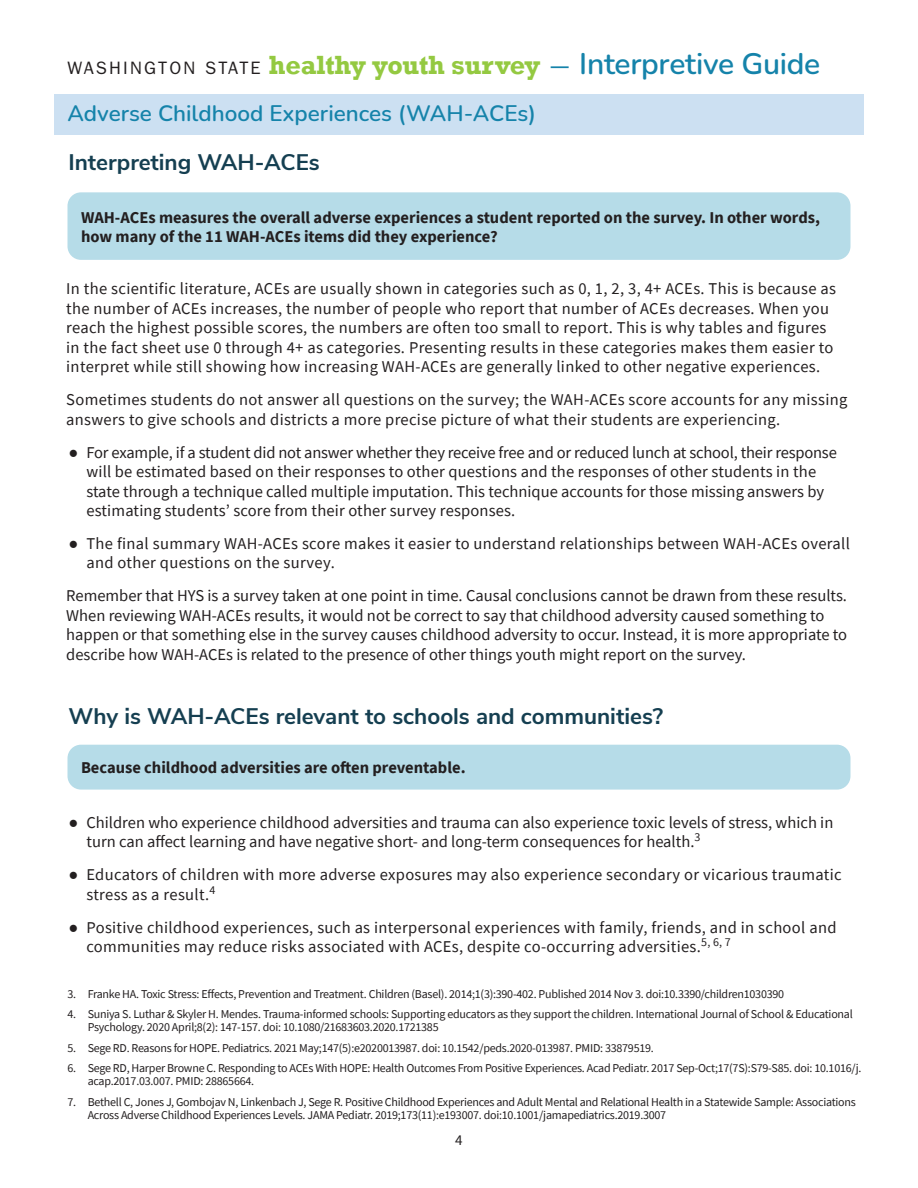
<style>
.page{position:relative;width:918px;height:1188px;background:#fff}
.page>*{position:absolute;margin:0;border:0;box-sizing:border-box;transform-origin:0 0}
.t1{font:700 27px "Rockwell";letter-spacing:-.01em;color:#94c941}
.t2{font:700 22.5px "Nunito Sans";color:#153f51}
.t3{font:600 22.5px "Nunito";color:#1583aa}
.t4{font:16.5px/19.5px "Source Sans Pro";letter-spacing:.01em;color:#231f20}
.t5{font:700 16.5px/19.5px "Source Sans Pro";color:#231f20}
.t6{font:15px "Source Sans Pro";color:#231f20}
.t7{font:12px/13.5px "Source Sans Pro";letter-spacing:-.02em;color:#231f20}
.s1{font-family:"ITC Franklin Gothic Std";font-weight:400;font-size:18px;color:#231f20}
.s2{font-family:"Franklin Gothic";font-weight:400;color:#1583aa}
.s3{font-family:"Nunito";font-weight:600;font-size:30px;color:#1583aa}
.s4{font-family:"Century Gothic";font-weight:700}
</style>
<div class="page">
<div style="left:54px;top:94px;width:810px;height:41px;background:#cce0f2"></div>
<div style="left:68px;top:192px;width:782px;height:68px;background:#b6dce8;border-radius:14px"></div>
<div style="left:68px;top:745px;width:782px;height:45px;background:#b6dce8;border-radius:14px"></div>
<h1 class="t1" style="left:68px;top:49px;width:754px"><span class="s1">WASHINGTON STATE</span> healthy youth survey <span class="s2">―</span> <span class="s3">Interpretive Guide</span></h1>
<h2 class="t3" style="left:68px;top:98px;width:470px">Adverse Childhood Experiences (WAH-ACEs)</h2>
<h2 class="t2" style="left:68px;top:146px;width:253px">Interpreting WAH-ACEs</h2>
<p class="t5" style="left:81px;top:207px;width:741px">WAH-ACEs measures the overall adverse experiences a student reported on the survey. In other words, how many of the 11 WAH-ACEs items did they experience?</p>
<p class="t4" style="left:66px;top:279px;width:771px">In the scientific literature, ACEs are usually shown in categories such as 0, 1, 2, 3, 4+ ACEs. This is because as the number of ACEs increases, the number of people who report that number of ACEs decreases. When you reach the highest possible scores, the numbers are often too small to report. This is why tables and figures in the fact sheet use 0 through 4+ as categories. Presenting results in these categories makes them easier to interpret while still showing how increasing WAH-ACEs are generally linked to other negative experiences.</p>
<p class="t4" style="left:66px;top:390px;width:783px">Sometimes students do not answer all questions on the survey; the WAH-ACEs score accounts for any missing answers to give schools and districts a more precise picture of what their students are experiencing.</p>
<p class="t4" style="left:86px;top:442px;width:752px;text-indent:-18px"><span class="s4">●</span> For example, if a student did not answer whether they receive free and or reduced lunch at school, their response will be estimated based on their responses to other questions and the responses of other students in the state through a technique called multiple imputation. This technique accounts for those missing answers by estimating students’ score from their other survey responses.</p>
<p class="t4" style="left:86px;top:534px;width:765px;text-indent:-18px"><span class="s4">●</span> The final summary WAH-ACEs score makes it easier to understand relationships between WAH-ACEs overall and other questions on the survey.</p>
<p class="t4" style="left:66px;top:586px;width:782px">Remember that HYS is a survey taken at one point in time. Causal conclusions cannot be drawn from these results.<br>When reviewing WAH-ACEs results, it would not be correct to say that childhood adversity caused something to happen or that something else in the survey causes childhood adversity to occur. Instead, it is more appropriate to describe how WAH-ACEs is related to the presence of other things youth might report on the survey.</p>
<h2 class="t2" style="left:68px;top:699px;width:596px">Why is WAH-ACEs relevant to schools and communities?</h2>
<p class="t5" style="left:81px;top:758px;width:386px">Because childhood adversities are often preventable.</p>
<p class="t4" style="left:86px;top:812px;width:748px;text-indent:-18px"><span class="s4">●</span> Children who experience childhood adversities and trauma can also experience toxic levels of stress, which in turn can affect learning and have negative short- and long-term consequences for health.<sup>3</sup></p>
<p class="t4" style="left:86px;top:865px;width:757px;text-indent:-18px"><span class="s4">●</span> Educators of children with more adverse exposures may also experience secondary or vicarious traumatic stress as a result.<sup>4</sup></p>
<p class="t4" style="left:86px;top:917px;width:752px;text-indent:-18px"><span class="s4">●</span> Positive childhood experiences, such as interpersonal experiences with family, friends, and in school and communities may reduce risks associated with ACEs, despite co-occurring adversities.<sup>5,</sup> <sup>6,</sup> <sup>7</sup></p>
<p class="t7" style="left:68px;top:987px;width:718px">3. Franke HA. Toxic Stress: Effects, Prevention and Treatment. Children (Basel). 2014;1(3):390-402. Published 2014 Nov 3. doi:10.3390/children1030390</p>
<p class="t7" style="left:88px;top:1007px;width:767px;text-indent:-20px">4. Suniya S. Luthar &amp; Skyler H. Mendes. Trauma-informed schools: Supporting educators as they support the children. International Journal of School &amp; Educational<br>Psychology. 2020 April;8(2): 147-157. doi: 10.1080/21683603.2020.1721385</p>
<p class="t7" style="left:68px;top:1041px;width:588px">5. Sege RD. Reasons for HOPE. Pediatrics. 2021 May;147(5):e2020013987. doi: 10.1542/peds.2020-013987. PMID: 33879519.</p>
<p class="t7" style="left:88px;top:1061px;width:775px;text-indent:-20px">6. Sege RD, Harper Browne C. Responding to ACEs With HOPE: Health Outcomes From Positive Experiences. Acad Pediatr. 2017 Sep-Oct;17(7S):S79-S85. doi: 10.1016/j. acap.2017.03.007. PMID: 28865664.</p>
<p class="t7" style="left:88px;top:1095px;width:770px;text-indent:-20px">7. Bethell C, Jones J, Gombojav N, Linkenbach J, Sege R. Positive Childhood Experiences and Adult Mental and Relational Health in a Statewide Sample: Associations<br>Across Adverse Childhood Experiences Levels. JAMA Pediatr. 2019;173(11):e193007. doi:10.1001/jamapediatrics.2019.3007</p>
<p class="t6" style="left:455px;top:1131px;width:9px">4</p>
</div>
